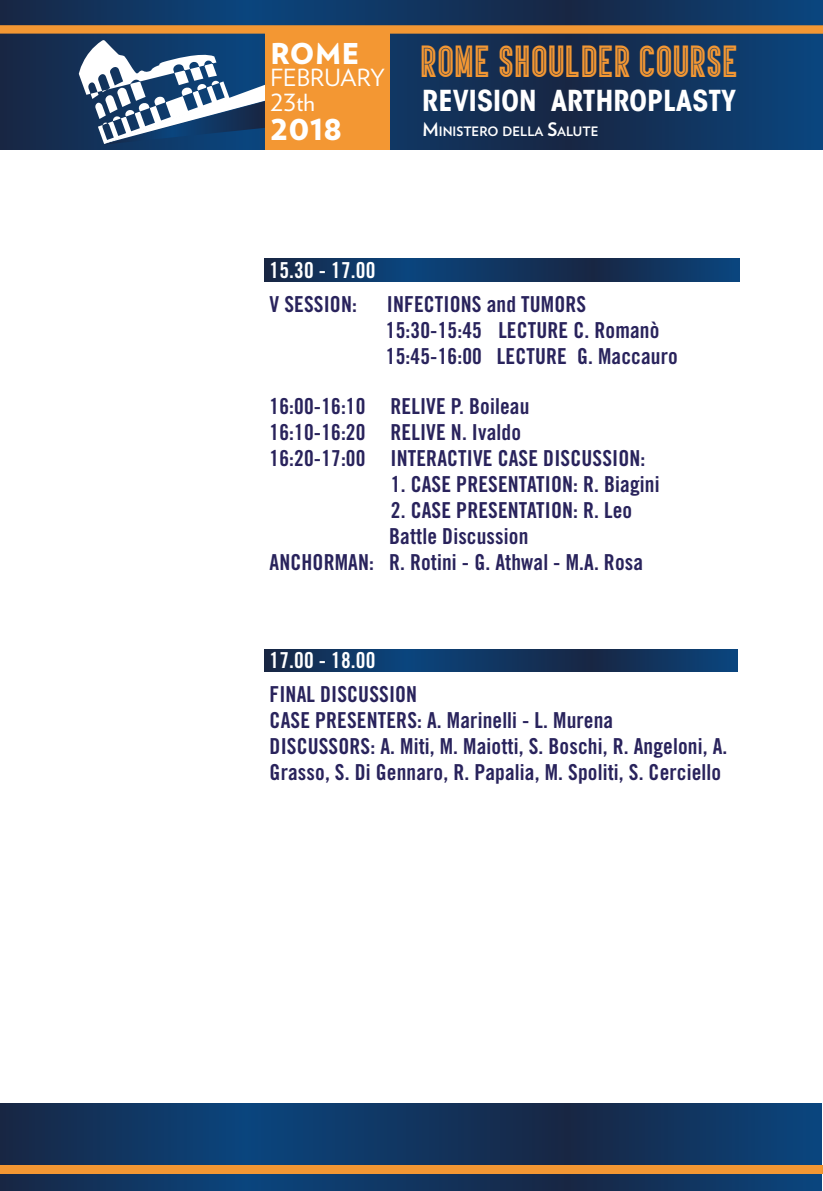
<style>
.page{position:relative;width:823px;height:1191px;background:#fff}
.page>*{position:absolute;margin:0;border:0;box-sizing:border-box;transform-origin:0 0}
.t1{font:37px "Ariq";letter-spacing:.01em;color:#f39733}
.t2{font:700 condensed 28.6px "ITC Avant Garde Std";letter-spacing:.005em;color:#fff}
.t3{font:900 28.6px "Verlag";letter-spacing:.02em;color:#fff}
.t4{font:23.6px/25.2px "Verlag";letter-spacing:.005em;color:#fff}
.t5{font:22px/26px "Trade Gothic LT Std Bd Cn 20";letter-spacing:.005em;color:#29235c}
.t6{font:22px "Trade Gothic LT Std Bd Cn 20";letter-spacing:.005em;color:#fff}
.t7{font:700 13px "Verlag";color:#fff}
.s1{font-size:18.6px}
</style>
<div class="page">
<svg style="left:0;top:1103px;width:821px;height:88px;background:#133660"></svg>
<svg style="left:0;top:0;width:822px;height:149px;background:#12325b"></svg>
<div style="left:0;top:1165px;width:822px;height:8px;background:#f39733"></div>
<div style="left:0;top:25px;width:822px;height:9px;background:#f39733"></div>
<svg style="left:79px;top:39px;width:186px;height:105px"></svg>
<div style="left:265px;top:33px;width:124px;height:116px;background:#f39733"></div>
<svg style="left:264px;top:649px;width:473px;height:22px;background:#103560"></svg>
<svg style="left:265px;top:259px;width:474px;height:23px;background:#103560"></svg>
<h2 class="t3" style="left:270px;top:30px;width:91px">ROME</h2>
<p class="t4" style="left:270px;top:63px;width:116px">FEBRUARY<br>23th</p>
<h2 class="t3" style="left:270px;top:106px;width:73px">2018</h2>
<h1 class="t1" style="left:421px;top:41px;width:319px">ROME SHOULDER COURSE</h1>
<h2 class="t2" style="left:422px;top:82px;width:315px">REVISION ARTHROPLASTY</h2>
<p class="t7" style="left:422px;top:121px;width:177px"><span class="s1">M</span>INISTERO DELLA <span class="s1">S</span>ALUTE</p>
<p class="t6" style="left:269px;top:257px;width:107px">15.30 - 17.00</p>
<p class="t5" style="left:269px;top:291px;width:89px">V SESSION:</p>
<p class="t5" style="left:386px;top:291px;width:293px">INFECTIONS and TUMORS<br>15:30-15:45 LECTURE C. Romanò<br>15:45-16:00 LECTURE G. Maccauro</p>
<p class="t5" style="left:269px;top:393px;width:377px">16:00-16:10 RELIVE P. Boileau<br>16:10-16:20 RELIVE N. Ivaldo<br>16:20-17:00 INTERACTIVE CASE DISCUSSION:</p>
<p class="t5" style="left:391px;top:471px;width:270px">1. CASE PRESENTATION: R. Biagini</p>
<p class="t5" style="left:391px;top:497px;width:243px">2. CASE PRESENTATION: R. Leo</p>
<p class="t5" style="left:389px;top:523px;width:141px">Battle Discussion</p>
<p class="t5" style="left:269px;top:549px;width:375px">ANCHORMAN: R. Rotini - G. Athwal - M.A. Rosa</p>
<p class="t6" style="left:269px;top:647px;width:107px">17.00 - 18.00</p>
<p class="t5" style="left:269px;top:681px;width:459px">FINAL DISCUSSION<br>CASE PRESENTERS: A. Marinelli - L. Murena<br>DISCUSSORS: A. Miti, M. Maiotti, S. Boschi, R. Angeloni, A.<br>Grasso, S. Di Gennaro, R. Papalia, M. Spoliti, S. Cerciello</p>
</div>
